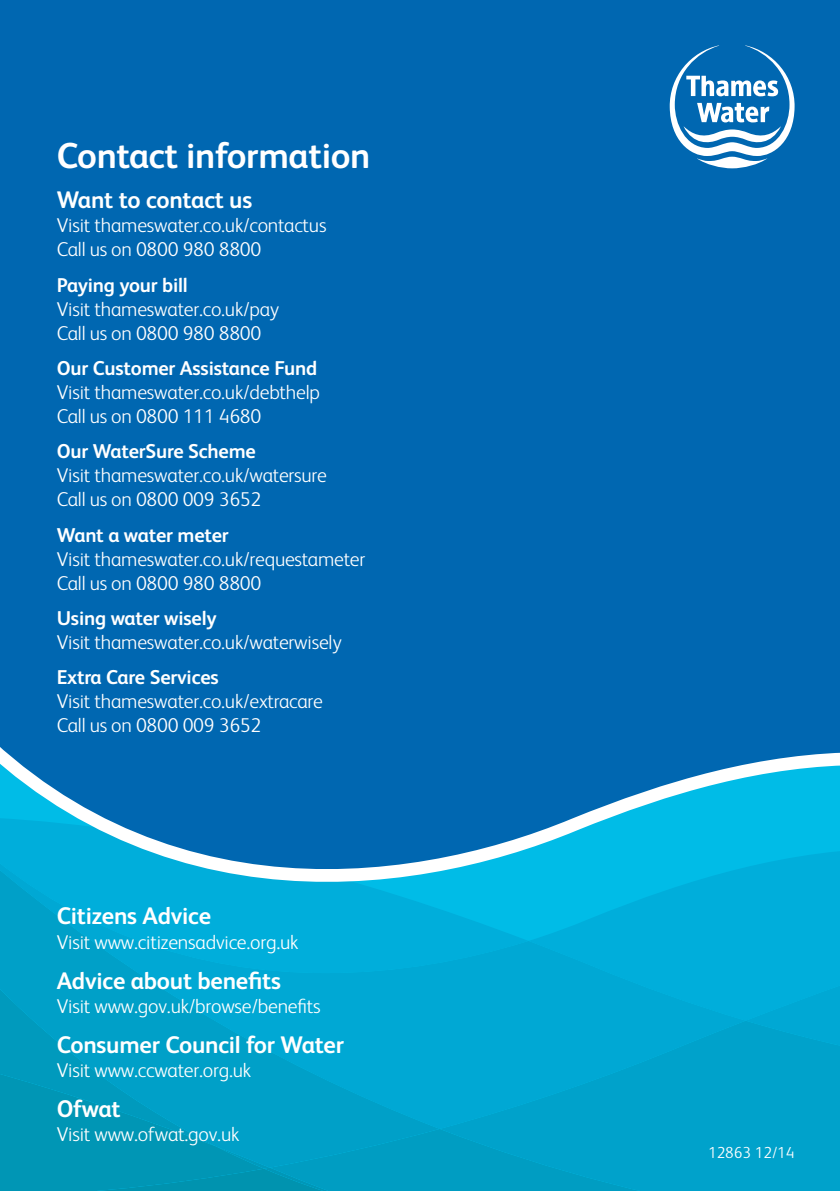
<style>
.page{position:relative;width:840px;height:1191px;background:#fff}
.page>*{position:absolute;margin:0;border:0;box-sizing:border-box;transform-origin:0 0}
.t1{font:700 36px "FS Albert";letter-spacing:-.01em;color:#fff}
.t2{font:700 24px "FS Albert";letter-spacing:-.01em;color:#fff}
.t3{font:300 20px/24px "FS Albert";letter-spacing:-.01em;color:#fff}
.t4{font:700 20px "FS Albert";letter-spacing:-.01em;color:#fff}
.t5{font:300 16px "FS Albert";color:#fff}
</style>
<div class="page">
<div style="left:0;top:0;width:839px;height:649px;background:#0067b1"></div>
<svg style="left:669px;top:45px;width:125px;height:123px"></svg>
<svg style="left:0;top:649px;width:839px;height:542px;background:#0595c8"></svg>
<h1 class="t1" style="left:57px;top:131px;width:315px">Contact information</h1>
<p class="t2" style="left:57px;top:184px;width:197px">Want to contact us</p>
<p class="t3" style="left:57px;top:212px;width:271px">Visit thameswater.co.uk/contactus<br>Call us on 0800 980 8800</p>
<p class="t4" style="left:57px;top:271px;width:132px">Paying your bill</p>
<p class="t3" style="left:57px;top:296px;width:224px">Visit thameswater.co.uk/pay<br>Call us on 0800 980 8800</p>
<p class="t4" style="left:57px;top:354px;width:262px">Our Customer Assistance Fund</p>
<p class="t3" style="left:57px;top:379px;width:265px">Visit thameswater.co.uk/debthelp<br>Call us on 0800 111 4680</p>
<p class="t4" style="left:57px;top:438px;width:200px">Our WaterSure Scheme</p>
<p class="t3" style="left:57px;top:462px;width:271px">Visit thameswater.co.uk/watersure<br>Call us on 0800 009 3652</p>
<p class="t4" style="left:57px;top:521px;width:173px">Want a water meter</p>
<p class="t3" style="left:57px;top:546px;width:310px">Visit thameswater.co.uk/requestameter<br>Call us on 0800 980 8800</p>
<p class="t4" style="left:57px;top:604px;width:161px">Using water wisely</p>
<p class="t3" style="left:57px;top:629px;width:286px">Visit thameswater.co.uk/waterwisely</p>
<p class="t4" style="left:57px;top:664px;width:163px">Extra Care Services</p>
<p class="t3" style="left:57px;top:688px;width:267px">Visit thameswater.co.uk/extracare<br>Call us on 0800 009 3652</p>
<p class="t2" style="left:57px;top:900px;width:156px">Citizens Advice</p>
<p class="t3" style="left:57px;top:928px;width:243px">Visit www.citizensadvice.org.uk</p>
<p class="t2" style="left:57px;top:964px;width:225px">Advice about benefits</p>
<p class="t3" style="left:57px;top:993px;width:265px">Visit www.gov.uk/browse/benefits</p>
<p class="t2" style="left:57px;top:1028px;width:288px">Consumer Council for Water</p>
<p class="t3" style="left:57px;top:1057px;width:196px">Visit www.ccwater.org.uk</p>
<p class="t2" style="left:57px;top:1092px;width:65px">Ofwat</p>
<p class="t3" style="left:57px;top:1121px;width:184px">Visit www.ofwat.gov.uk</p>
<p class="t5" style="left:707px;top:1142px;width:88px">12863 12/14</p>
</div>
